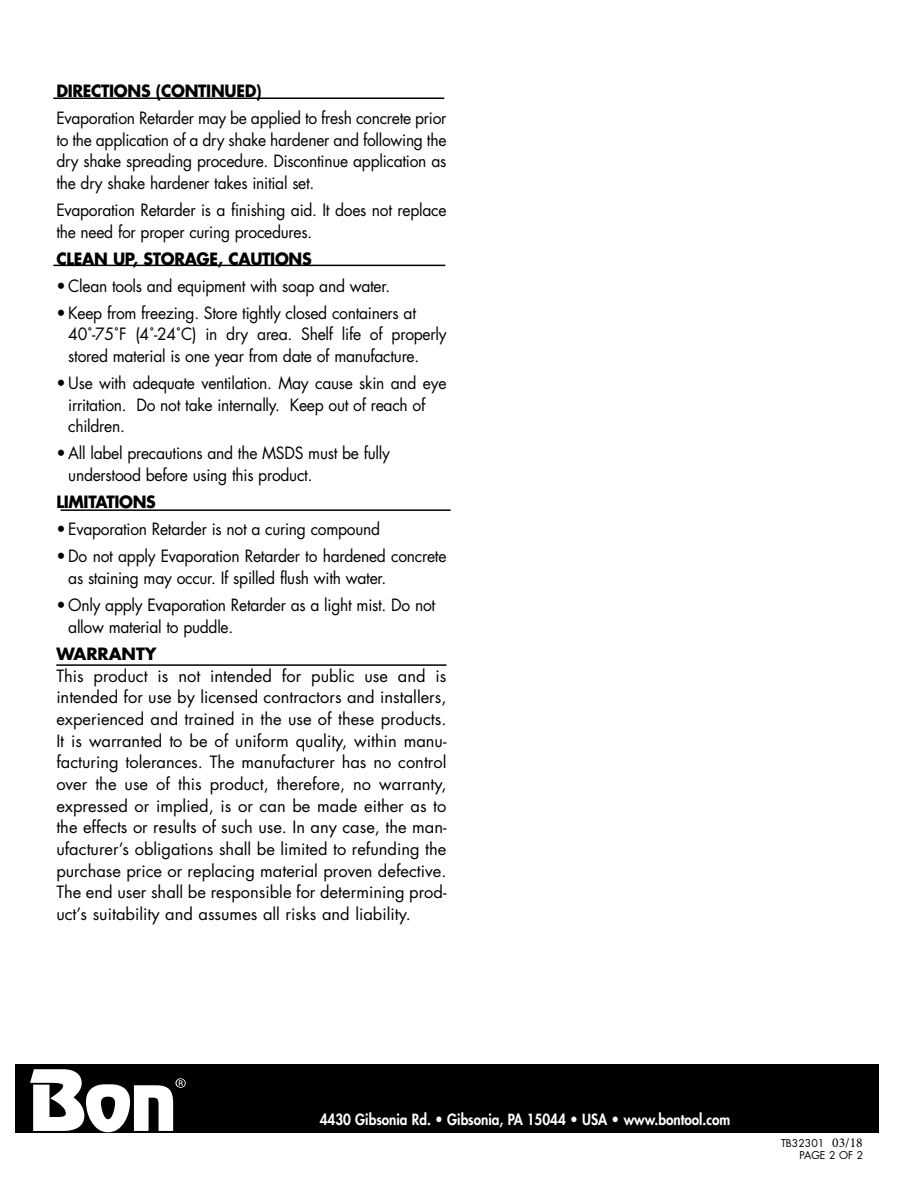
<style>
.page{position:relative;width:918px;height:1188px;background:#fff}
.page>*{position:absolute;margin:0;border:0;box-sizing:border-box;transform-origin:0 0}
.t1{font:16.5px/21.6px "Futura";letter-spacing:-.02em;color:#000;scale:.95 1}
.t2{font:16.5px/21.6px "Futura";letter-spacing:-.02em;color:#000;text-align:justify}
.t3{font:700 16.5px "Futura";letter-spacing:-.02em;color:#000;scale:.95 1}
.t4{font:700 16.5px "Futura";color:#000}
.t5{font:800 15px "Futura";color:#fff;scale:.9 1}
.t6{font:10.5px/11.4px "Futura";color:#000;text-align:right}
.s1{font-family:"Minion Pro";font-size:13.5px}
</style>
<div class="page">
<hr style="left:56px;top:664px;width:390px;height:2px;background:#000">
<hr style="left:53px;top:98px;width:391px;height:1px;background:#000">
<hr style="left:53px;top:265px;width:392px;height:1px;background:#000">
<hr style="left:61px;top:509px;width:390px;height:2px;background:#000">
<div style="left:15px;top:1065px;width:864px;height:68px;background:#000"></div>
<svg style="left:30px;top:1069px;width:156px;height:63px"></svg>
<p class="t3" style="left:56px;top:83px;width:218px">DIRECTIONS (CONTINUED)</p>
<p class="t1" style="left:56px;top:108px;width:412px;text-align:justify">Evaporation Retarder may be applied to fresh concrete prior to the application of a dry shake hardener and following the dry shake spreading procedure. Discontinue application as the dry shake hardener takes initial set.</p>
<p class="t1" style="left:56px;top:200px;width:412px">Evaporation Retarder is a finishing aid. It does not replace the need for proper curing procedures.</p>
<p class="t3" style="left:56px;top:251px;width:270px">CLEAN UP, STORAGE, CAUTIONS</p>
<p class="t1" style="left:56px;top:276px;width:353px">• Clean tools and equipment with soap and water.</p>
<p class="t1" style="left:68px;top:303px;width:400px;text-indent:-12px">• Keep from freezing. Store tightly closed containers at<br>40˚-75˚F (4˚-24˚C) in dry area. Shelf life of properly stored material is one year from date of manufacture.</p>
<p class="t1" style="left:68px;top:374px;width:400px;text-indent:-12px">• Use with adequate ventilation. May cause skin and eye irritation. Do not take internally. Keep out of reach of children.</p>
<p class="t1" style="left:68px;top:444px;width:340px;text-indent:-12px">• All label precautions and the MSDS must be fully understood before using this product.</p>
<p class="t3" style="left:56px;top:495px;width:106px">LIMITATIONS</p>
<p class="t1" style="left:56px;top:520px;width:342px">• Evaporation Retarder is not a curing compound</p>
<p class="t1" style="left:68px;top:547px;width:400px;text-indent:-12px">• Do not apply Evaporation Retarder to hardened concrete as staining may occur. If spilled flush with water.</p>
<p class="t1" style="left:68px;top:596px;width:388px;text-indent:-12px">• Only apply Evaporation Retarder as a light mist. Do not allow material to puddle.</p>
<p class="t4" style="left:56px;top:646px;width:102px">WARRANTY</p>
<p class="t2" style="left:56px;top:666px;width:392px">This product is not intended for public use and is intended for use by licensed contractors and installers, experienced and trained in the use of these products.<br>It is warranted to be of uniform quality, within manu&shy;facturing tolerances. The manufacturer has no control over the use of this product, therefore, no warranty, expressed or implied, is or can be made either as to the effects or results of such use. In any case, the man&shy;ufacturer’s obligations shall be limited to refunding the purchase price or replacing material proven defective.<br>The end user shall be responsible for determining prod&shy;uct’s suitability and assumes all risks and liability.</p>
<p class="t5" style="left:320px;top:1112px;width:458px">4430 Gibsonia Rd. • Gibsonia, PA 15044 • USA • www.bontool.com</p>
<p class="t6" style="left:781px;top:1139px;width:84px">TB32301 <span class="s1">03/18<br></span>PAGE 2 OF 2</p>
</div>
